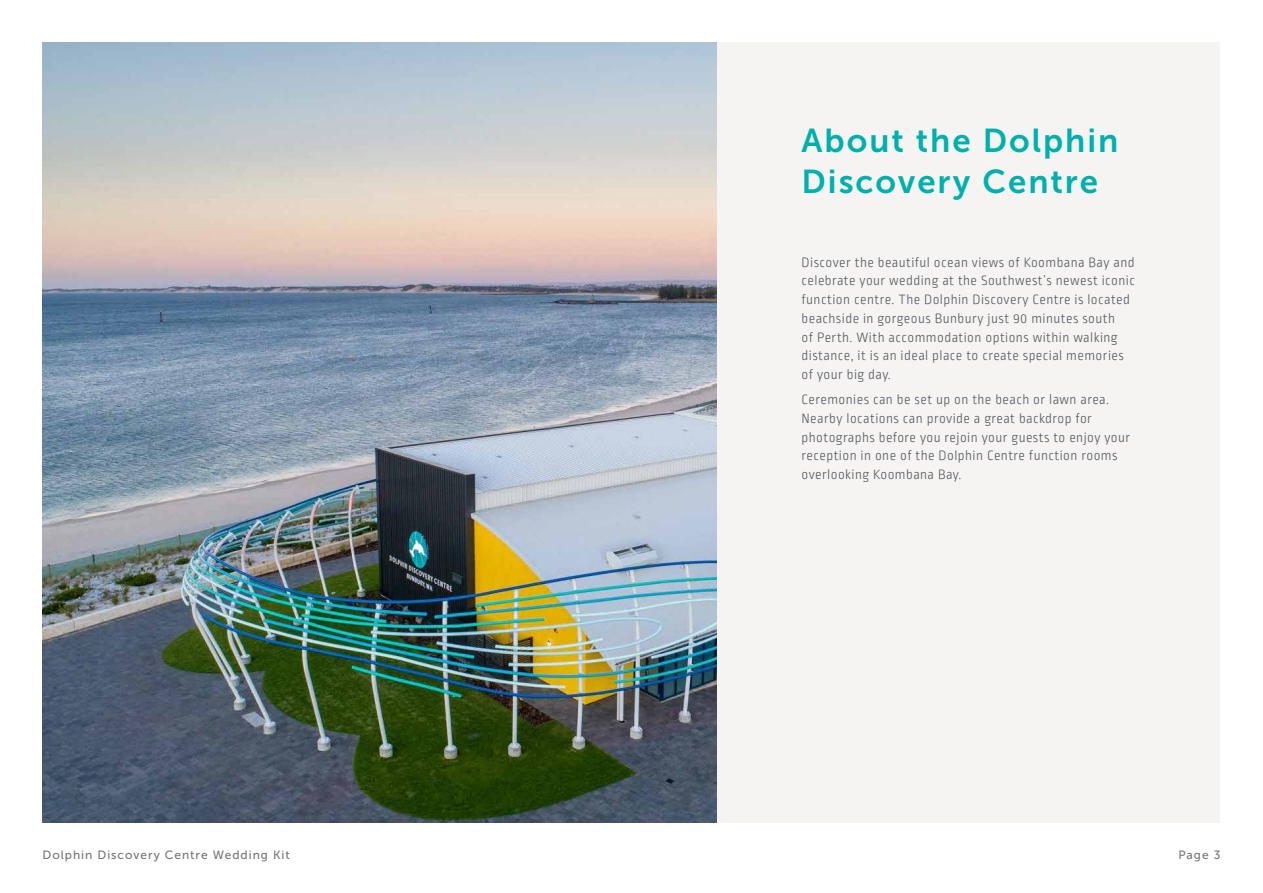
<style>
.page{position:relative;width:1263px;height:893px;background:#fff}
.page>*{position:absolute;margin:0;border:0;box-sizing:border-box;transform-origin:0 0}
.t1{font:33px/40.5px "Museo Sans 700";letter-spacing:.06em;color:#00b0ad}
.t2{font:300 14.25px/18.8px "Ropa Sans Pro";letter-spacing:.03em;color:#545861}
.t3{font:12px "Museo Sans 500";letter-spacing:.08em;color:#757679}
</style>
<div class="page">
<div style="left:43px;top:43px;width:1177px;height:780px;background:#f5f4f3"></div>
<img style="left:43px;top:43px;width:673px;height:780px">
<h1 class="t1" style="left:801px;top:121px;width:318px">About the Dolphin<br>Discovery Centre</h1>
<p class="t2" style="left:801px;top:253px;width:335px">Discover the beautiful ocean views of Koombana Bay and celebrate your wedding at the Southwest’s newest iconic function centre. The Dolphin Discovery Centre is located beachside in gorgeous Bunbury just 90 minutes south<br>of Perth. With accommodation options within walking distance, it is an ideal place to create special memories of your big day.</p>
<p class="t2" style="left:801px;top:391px;width:330px">Ceremonies can be set up on the beach or lawn area.<br>Nearby locations can provide a great backdrop for photographs before you rejoin your guests to enjoy your reception in one of the Dolphin Centre function rooms overlooking Koombana Bay.</p>
<p class="t3" style="left:43px;top:849px;width:249px">Dolphin Discovery Centre Wedding Kit</p>
<p class="t3" style="left:1178px;top:849px;width:44px">Page 3</p>
</div>
